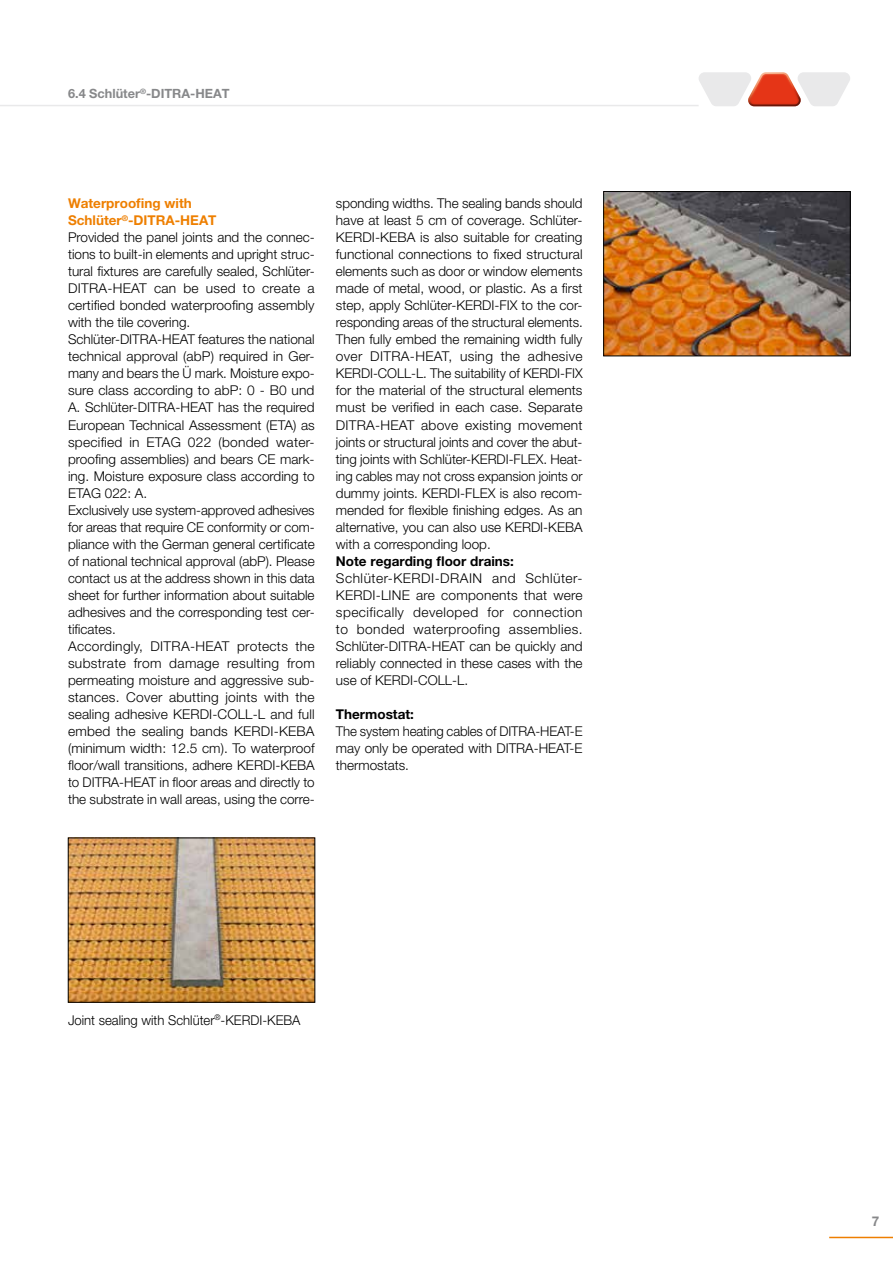
<style>
.page{position:relative;width:893px;height:1263px;background:#fff}
.page>*{position:absolute;margin:0;border:0;box-sizing:border-box;transform-origin:0 0}
.t1{font:300 13.5px/17px "Helvetica Neue LT Pro";color:#000;text-align:justify}
.t2{font:700 13.5px "Helvetica Neue LT Pro";color:#000}
.t3{font:700 13.5px "Helvetica Neue LT Pro";color:#87888a}
.t4{font:700 12.75px "Helvetica Neue LT Pro";color:#87888a}
.s1{font-weight:700;color:#ee7f00}
</style>
<div class="page">
<hr style="left:829px;top:1237px;width:64px;height:1px;background:#ee7f00">
<hr style="left:0;top:105px;width:699px;height:1px;background:#e9e9ea">
<svg style="left:699px;top:72px;width:151px;height:34px"></svg>
<img style="left:605px;top:193px;width:243px;height:161px">
<div style="left:603px;top:191px;width:247px;height:165px;border:1px solid #000"></div>
<img style="left:70px;top:840px;width:243px;height:160px">
<p class="t4" style="left:68px;top:86px;width:163px">6.4 Schlüter<sup>®</sup>-DITRA-HEAT</p>
<p class="t1" style="left:68px;top:195px;width:248px;text-align:left"><span class="s1">Waterproofing with Schlüter</span><sup>®</sup><span class="s1">-DITRA-HEAT<br></span>Provided the panel joints and the connec&shy;tions to built-in elements and upright struc&shy;tural fixtures are carefully sealed, Schlüter-DITRA-HEAT can be used to create a certified bonded waterproofing assembly with the tile covering.<br>Schlüter-DITRA-HEAT features the national technical approval (abP) required in Ger&shy;many and bears the Ü mark. Moisture expo&shy;sure class according to abP: 0 - B0 und A. Schlüter-DITRA-HEAT has the required European Technical Assessment (ETA) as specified in ETAG 022 (bonded water&shy;proofing assemblies) and bears CE mark&shy;ing. Moisture exposure class according to ETAG 022: A.<br>Exclusively use system-approved adhesives for areas that require CE conformity or com&shy;pliance with the German general certificate of national technical approval (abP). Please contact us at the address shown in this data sheet for further information about suitable adhesives and the corresponding test cer&shy;tificates.<br>Accordingly, DITRA-HEAT protects the substrate from damage resulting from permeating moisture and aggressive sub&shy;stances. Cover abutting joints with the sealing adhesive KERDI-COLL-L and full embed the sealing bands KERDI-KEBA (minimum width: 12.5 cm). To waterproof floor/wall transitions, adhere KERDI-KEBA to DITRA-HEAT in floor areas and directly to the substrate in wall areas, using the corre-</p>
<p class="t1" style="left:336px;top:195px;width:248px">sponding widths. The sealing bands should have at least 5 cm of coverage. Schlüter-KERDI-KEBA is also suitable for creating functional connections to fixed structural elements such as door or window elements made of metal, wood, or plastic. As a first step, apply Schlüter-KERDI-FIX to the cor&shy;responding areas of the structural elements.<br>Then fully embed the remaining width fully over DITRA-HEAT, using the adhesive KERDI-COLL-L. The suitability of KERDI-FIX for the material of the structural elements must be verified in each case. Separate DITRA-HEAT above existing movement joints or structural joints and cover the abut&shy;ting joints with Schlüter-KERDI-FLEX. Heat&shy;ing cables may not cross expansion joints or dummy joints. KERDI-FLEX is also recom&shy;mended for flexible finishing edges. As an alternative, you can also use KERDI-KEBA with a corresponding loop.</p>
<p class="t2" style="left:336px;top:552px;width:179px">Note regarding floor drains:</p>
<p class="t1" style="left:336px;top:569px;width:248px">Schlüter-KERDI-DRAIN and Schlüter-KERDI-LINE are components that were specifically developed for connection to bonded waterproofing assemblies.<br>Schlüter-DITRA-HEAT can be quickly and reliably connected in these cases with the use of KERDI-COLL-L.</p>
<p class="t2" style="left:336px;top:705px;width:79px">Thermostat:</p>
<p class="t1" style="left:336px;top:722px;width:248px">The system heating cables of DITRA-HEAT-E may only be operated with DITRA-HEAT-E thermostats.</p>
<p class="t1" style="left:68px;top:1011px;width:234px">Joint sealing with Schlüter<sup>®</sup>-KERDI-KEBA</p>
<p class="t3" style="left:872px;top:1213px;width:9px">7</p>
</div>
